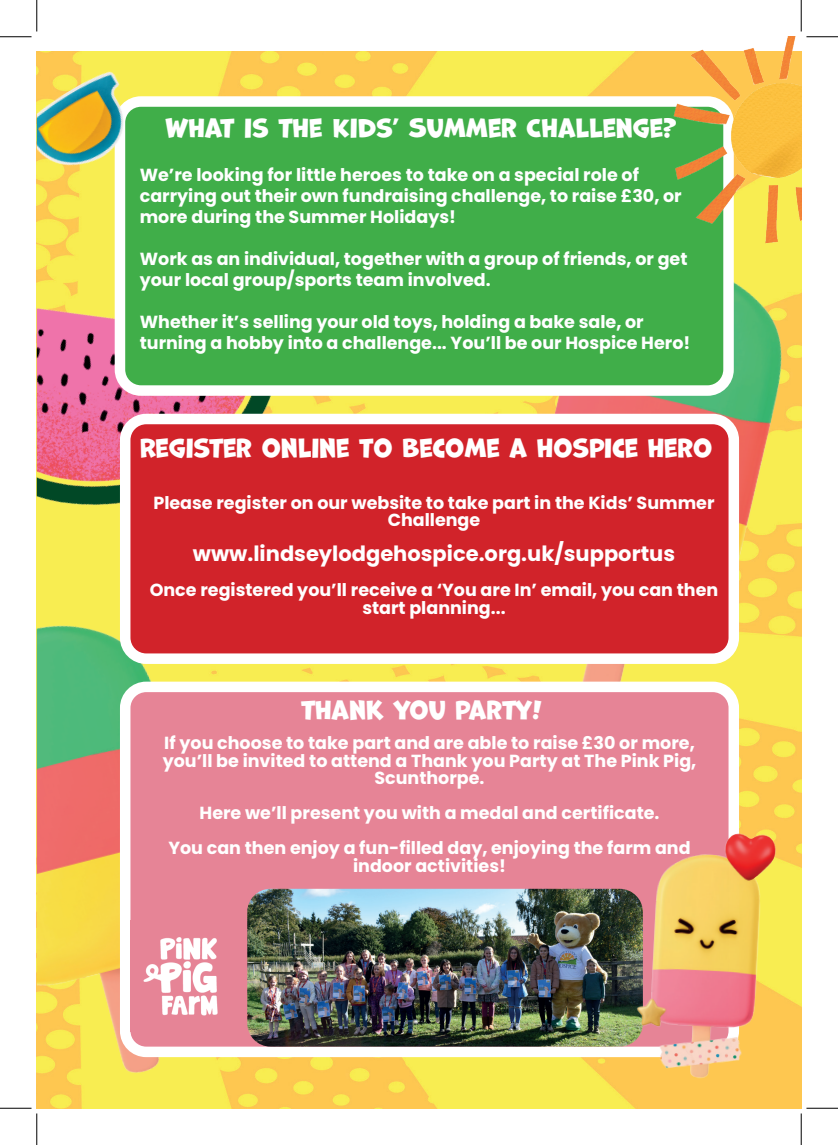
<style>
.page{position:relative;width:838px;height:1145px;background:#fff}
.page>*{position:absolute;margin:0;border:0;box-sizing:border-box;transform-origin:0 0}
.t1{font:24.5px "Marvin";color:#fff}
.t2{font:700 21px "Poppins";color:#fff}
.t3{font:700 17.5px/21px "Poppins";color:#fff;text-align:center}
</style>
<div class="page">
<img style="left:171px;top:52px;width:630px;height:1056px">
<img style="left:414px;top:250px;width:387px;height:526px">
<img style="left:37px;top:591px;width:288px;height:517px">
<img style="left:37px;top:241px;width:281px;height:350px">
<div style="left:120px;top:102px;width:608px;height:289px;background:#40ae49;border-radius:21px"></div>
<div style="left:115px;top:96px;width:618px;height:300px;border:10px solid #fff;border-radius:21px"></div>
<div style="left:125px;top:419px;width:608px;height:240px;background:#d1232a;border-radius:21px"></div>
<div style="left:120px;top:414px;width:619px;height:250px;border:10px solid #fff;border-radius:21px"></div>
<div style="left:125px;top:687px;width:608px;height:365px;background:#e68496;border-radius:21px"></div>
<div style="left:120px;top:682px;width:619px;height:375px;border:10px solid #fff;border-radius:21px"></div>
<img style="left:247px;top:889px;width:355px;height:158px">
<img style="left:661px;top:37px;width:140px;height:213px">
<img style="left:602px;top:816px;width:199px;height:277px">
<img style="left:37px;top:51px;width:134px;height:190px">
<img style="left:130px;top:921px;width:88px;height:110px">
<hr style="left:0;top:36px;width:32px;height:1px;background:#000">
<hr style="left:806px;top:36px;width:31px;height:1px;background:#000">
<hr style="left:0;top:1108px;width:32px;height:1px;background:#000">
<hr style="left:806px;top:1108px;width:31px;height:1px;background:#000">
<hr style="left:36px;top:0;width:1px;height:31px;background:#000">
<hr style="left:36px;top:1113px;width:1px;height:32px;background:#000">
<hr style="left:800px;top:0;width:1px;height:31px;background:#000">
<hr style="left:800px;top:1113px;width:1px;height:32px;background:#000">
<h1 class="t1" style="left:166px;top:114px;width:512px">WHAT IS THE KIDS’ SUMMER CHALLENGE?</h1>
<p class="t3" style="left:140px;top:164px;width:543px;text-align:left">We’re looking for little heroes to take on a special role of carrying out their own fundraising challenge, to raise £30, or more during the Summer Holidays!</p>
<p class="t3" style="left:140px;top:248px;width:549px;text-align:left">Work as an individual, together with a group of friends, or get your local group/sports team involved.</p>
<p class="t3" style="left:140px;top:311px;width:552px;text-align:left">Whether it’s selling your old toys, holding a bake sale, or turning a hobby into a challenge... You’ll be our Hospice Hero!</p>
<h1 class="t1" style="left:140px;top:434px;width:573px">REGISTER ONLINE TO BECOME A HOSPICE HERO</h1>
<p class="t3" style="left:153px;top:494px;width:562px;line-height:17.5px">Please register on our website to take part in the Kids’ Summer<br>Challenge</p>
<p class="t2" style="left:193px;top:542px;width:483px">www.lindseylodgehospice.org.uk/supportus</p>
<p class="t3" style="left:150px;top:581px;width:570px;line-height:17.5px">Once registered you’ll receive a ‘You are In’ email, you can then start planning...</p>
<h1 class="t1" style="left:301px;top:696px;width:242px">THANK YOU PARTY!</h1>
<p class="t3" style="left:163px;top:734px;width:535px;line-height:17.5px">If you choose to take part and are able to raise £30 or more, you’ll be invited to attend a Thank you Party at The Pink Pig,<br>Scunthorpe.</p>
<p class="t3" style="left:168px;top:796px;width:523px;line-height:35px">Here we’ll present you with a medal and certificate.<br>You can then enjoy a fun-filled day, enjoying the farm and</p>
<p class="t3" style="left:353px;top:855px;width:154px">indoor activities!</p>
</div>
